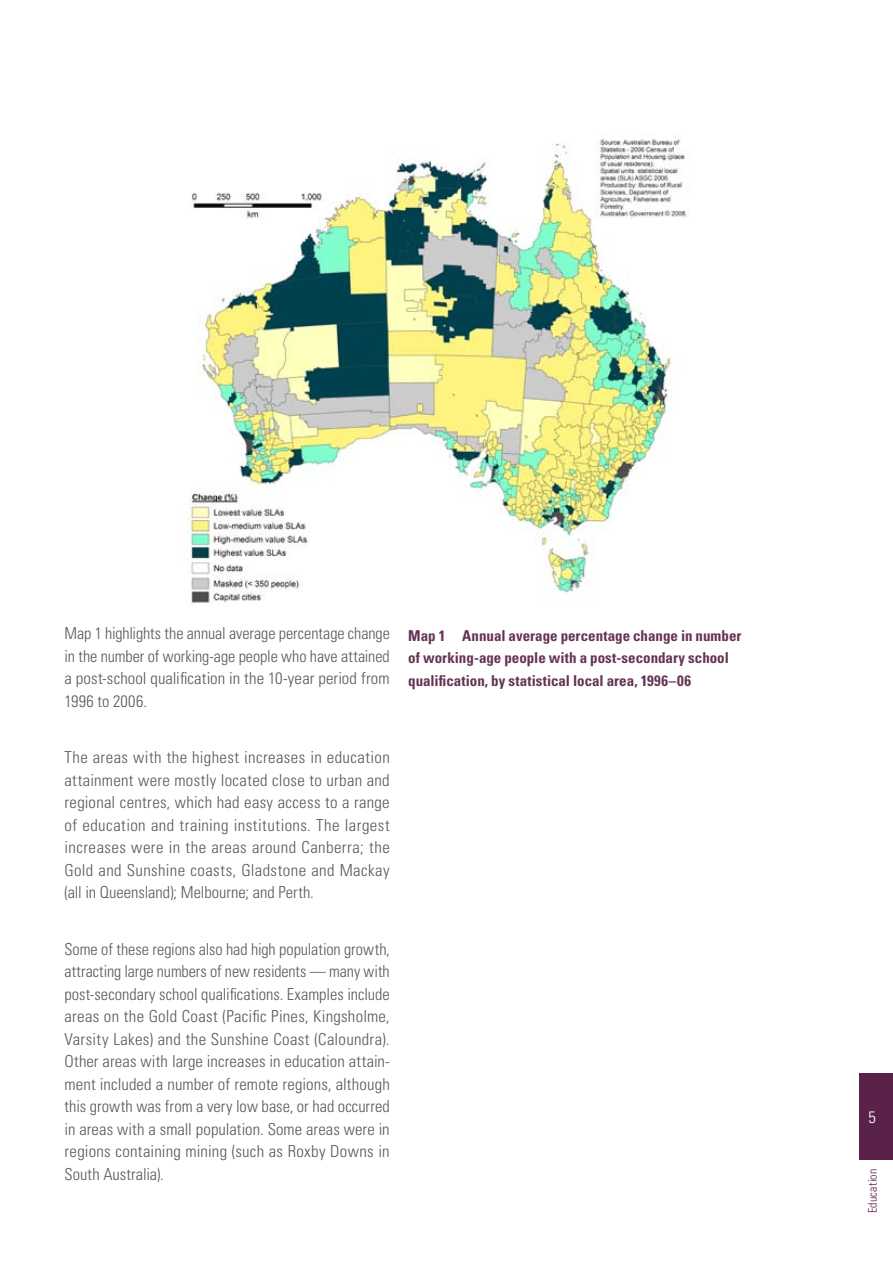
<style>
.page{position:relative;width:893px;height:1263px;background:#fff}
.page>*{position:absolute;margin:0;border:0;box-sizing:border-box;transform-origin:0 0}
.t1{font:300 condensed 16.5px/22.5px "Univers";letter-spacing:.01em;color:#58595b;text-align:justify}
.t2{font:300 condensed 16.5px "Univers";color:#fff}
.t3{font:700 condensed 15px/22.5px "Univers";color:#653354}
.t4{font:300 condensed 12px "Univers";letter-spacing:.015em;color:#5a2149}
</style>
<div class="page">
<div style="left:860px;top:1073px;width:33px;height:86px;background:#5a2149"></div>
<img style="left:189px;top:139px;width:500px;height:465px">
<p class="t1" style="left:64px;top:622px;width:327px">Map 1 highlights the annual average percentage change in the number of working-age people who have attained a post-school qualification in the 10-year period from 1996 to 2006.</p>
<p class="t1" style="left:64px;top:746px;width:327px">The areas with the highest increases in education attainment were mostly located close to urban and regional centres, which had easy access to a range of education and training institutions. The largest increases were in the areas around Canberra; the Gold and Sunshine coasts, Gladstone and Mackay (all in Queensland); Melbourne; and Perth.</p>
<p class="t1" style="left:64px;top:938px;width:327px">Some of these regions also had high population growth, attracting large numbers of new residents — many with post-secondary school qualifications. Examples include areas on the Gold Coast (Pacific Pines, Kingsholme, Varsity Lakes) and the Sunshine Coast (Caloundra).<br>Other areas with large increases in education attain&shy;ment included a number of remote regions, although this growth was from a very low base, or had occurred in areas with a small population. Some areas were in regions containing mining (such as Roxby Downs in South Australia).</p>
<p class="t3" style="left:408px;top:624px;width:335px">Map 1 Annual average percentage change in number of working-age people with a post-secondary school qualification, by statistical local area, 1996–06</p>
<p class="t2" style="left:868px;top:1107px;width:9px">5</p>
<p class="t4" style="left:865px;top:1213px;width:46px;rotate:-90deg">Education</p>
</div>
